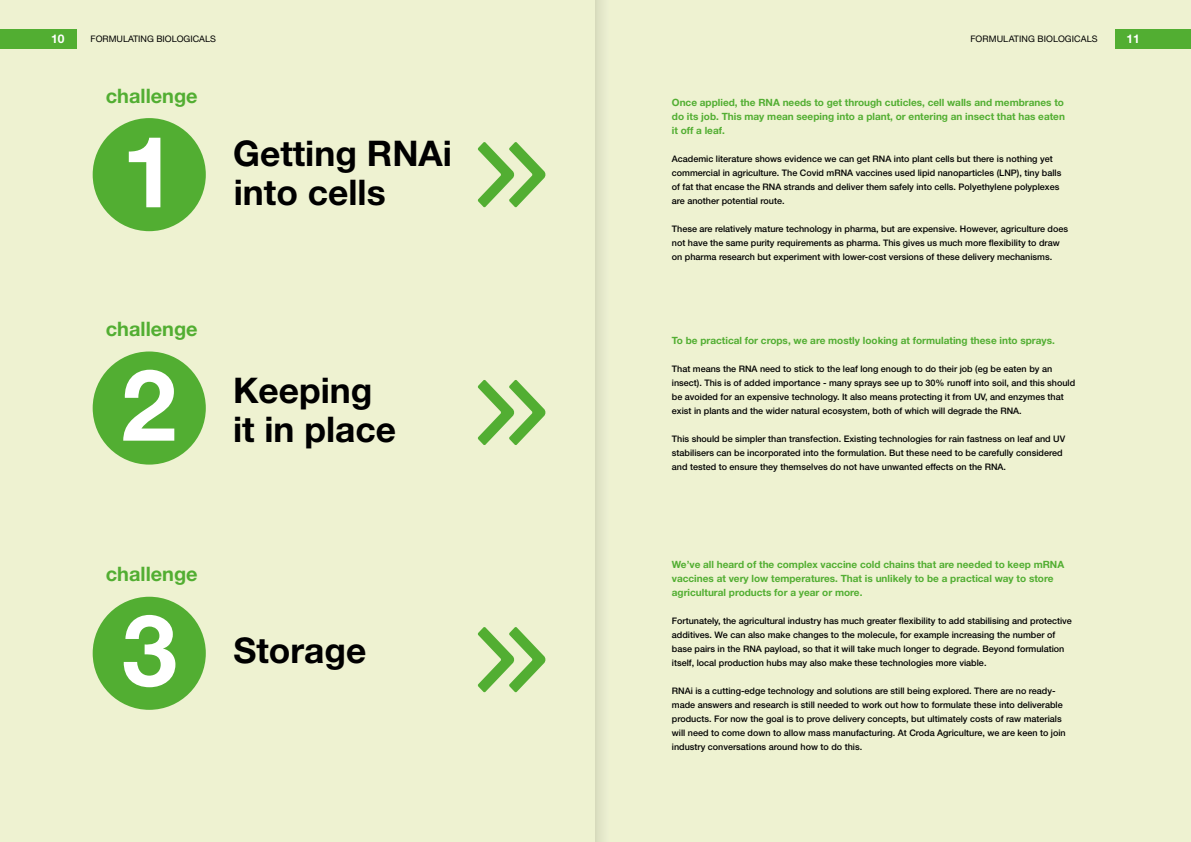
<style>
.page{position:relative;width:1191px;height:842px;background:#eef2d1}
.page>*{position:absolute;margin:0;border:0;box-sizing:border-box;transform-origin:0 0}
.t1{font:700 99.4px "Helvetica Neue LT Std";color:#fff}
.t2{font:700 35.4px/38.9px "Helvetica Neue LT Std";color:#000}
.t3{font:700 19.9px "Helvetica Neue LT Std";color:#52ae32}
.t4{font:700 12px "Helvetica Neue LT Std";color:#fff}
.t5{font:700 10px/14px "Helvetica Neue LT Std";color:#52ae32;text-align:justify}
.t6{font:500 9px/14px "Helvetica Neue LT Std";color:#000}
.t7{font:9px "Helvetica Neue LT Std";color:#000}
</style>
<div class="page">
<div style="left:93px;top:118px;width:113px;height:113px;background:#52ae32;border-radius:50%"></div>
<div style="left:93px;top:351px;width:113px;height:114px;background:#52ae32;border-radius:50%"></div>
<div style="left:93px;top:597px;width:113px;height:113px;background:#52ae32;border-radius:50%"></div>
<svg style="left:478px;top:380px;width:68px;height:65px"></svg>
<svg style="left:478px;top:627px;width:68px;height:65px"></svg>
<svg style="left:478px;top:142px;width:68px;height:65px"></svg>
<div style="left:1115px;top:29px;width:76px;height:20px;background:#52ae32"></div>
<div style="left:0;top:29px;width:76px;height:20px;background:#52ae32"></div>
<div style="left:595px;top:0;width:22px;height:842px;background:linear-gradient(to right,#dde0c3,#f1f5d4)"></div>
<h3 class="t4" style="left:51px;top:32px;width:15px">10</h3>
<p class="t7" style="left:91px;top:34px;width:127px">FORMULATING BIOLOGICALS</p>
<p class="t7" style="left:970px;top:34px;width:129px">FORMULATING BIOLOGICALS</p>
<h3 class="t4" style="left:1126px;top:31px;width:15px">11</h3>
<h3 class="t3" style="left:106px;top:83px;width:93px">challenge</h3>
<h1 class="t1" style="left:121px;top:110px;width:57px">1</h1>
<h2 class="t2" style="left:233px;top:133px;width:220px">Getting RNAi into cells</h2>
<h3 class="t3" style="left:106px;top:317px;width:93px">challenge</h3>
<h1 class="t1" style="left:121px;top:344px;width:57px">2</h1>
<h2 class="t2" style="left:233px;top:370px;width:164px">Keeping it in place</h2>
<h3 class="t3" style="left:106px;top:562px;width:93px">challenge</h3>
<h1 class="t1" style="left:122px;top:589px;width:57px">3</h1>
<h2 class="t2" style="left:233px;top:630px;width:134px">Storage</h2>
<p class="t5" style="left:672px;top:95px;width:394px">Once applied, the RNA needs to get through cuticles, cell walls and membranes to do its job. This may mean seeping into a plant, or entering an insect that has eaten it off a leaf.</p>
<p class="t6" style="left:672px;top:152px;width:391px">Academic literature shows evidence we can get RNA into plant cells but there is nothing yet commercial in agriculture. The Covid mRNA vaccines used lipid nanoparticles (LNP), tiny balls of fat that encase the RNA strands and deliver them safely into cells. Polyethylene polyplexes are another potential route.</p>
<p class="t6" style="left:672px;top:222px;width:398px">These are relatively mature technology in pharma, but are expensive. However, agriculture does not have the same purity requirements as pharma. This gives us much more flexibility to draw on pharma research but experiment with lower-cost versions of these delivery mechanisms.</p>
<p class="t5" style="left:672px;top:333px;width:384px">To be practical for crops, we are mostly looking at formulating these into sprays.</p>
<p class="t6" style="left:672px;top:362px;width:405px">That means the RNA need to stick to the leaf long enough to do their job (eg be eaten by an insect). This is of added importance - many sprays see up to 30% runoff into soil, and this should be avoided for an expensive technology. It also means protecting it from UV, and enzymes that exist in plants and the wider natural ecosystem, both of which will degrade the RNA.</p>
<p class="t6" style="left:672px;top:432px;width:395px">This should be simpler than transfection. Existing technologies for rain fastness on leaf and UV stabilisers can be incorporated into the formulation. But these need to be carefully considered and tested to ensure they themselves do not have unwanted effects on the RNA.</p>
<p class="t5" style="left:672px;top:557px;width:394px;text-align:left">We’ve all heard of the complex vaccine cold chains that are needed to keep mRNA vaccines at very low temperatures. That is unlikely to be a practical way to store agricultural products for a year or more.</p>
<p class="t6" style="left:672px;top:614px;width:401px">Fortunately, the agricultural industry has much greater flexibility to add stabilising and protective additives. We can also make changes to the molecule, for example increasing the number of base pairs in the RNA payload, so that it will take much longer to degrade. Beyond formulation itself, local production hubs may also make these technologies more viable.</p>
<p class="t6" style="left:672px;top:684px;width:395px">RNAi is a cutting-edge technology and solutions are still being explored. There are no ready&shy;made answers and research is still needed to work out how to formulate these into deliverable products. For now the goal is to prove delivery concepts, but ultimately costs of raw materials will need to come down to allow mass manufacturing. At Croda Agriculture, we are keen to join industry conversations around how to do this.</p>
</div>
